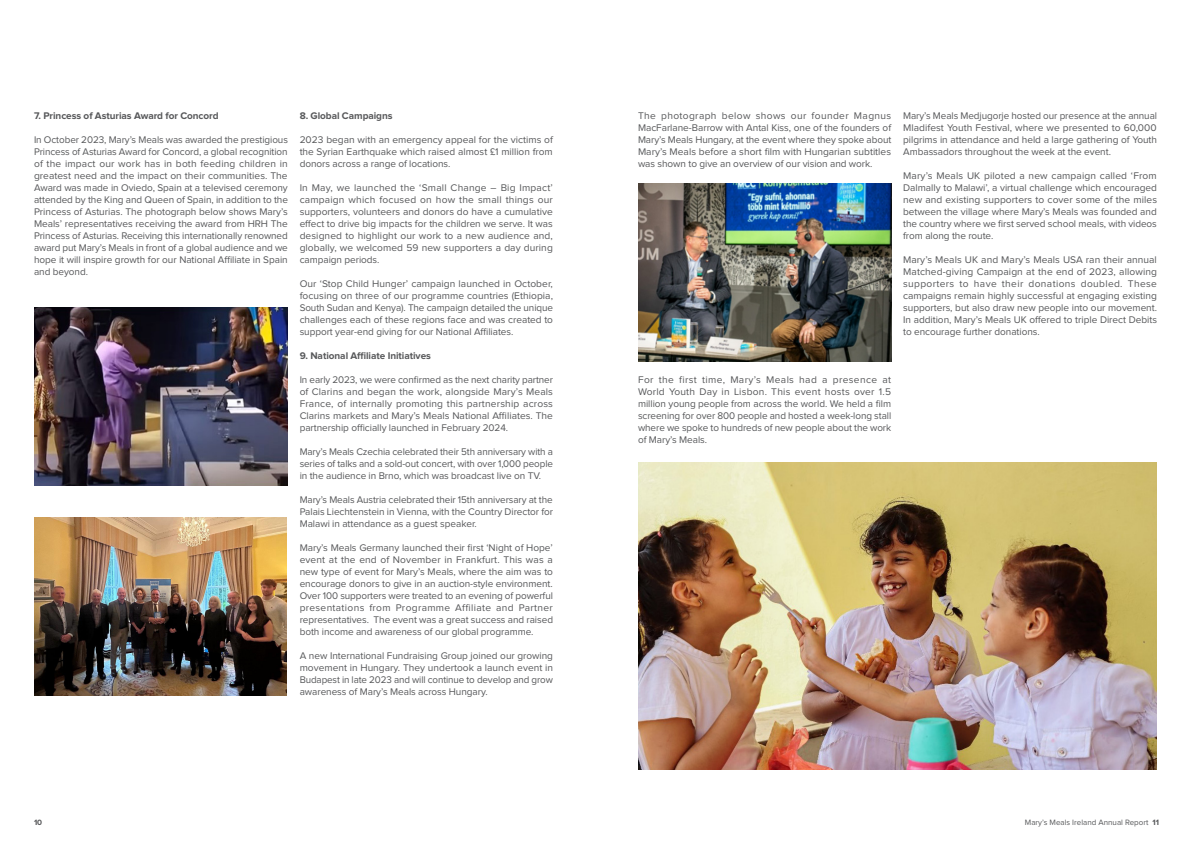
<style>
.page{position:relative;width:1191px;height:842px;background:#fff}
.page>*{position:absolute;margin:0;border:0;box-sizing:border-box;transform-origin:0 0}
.Body_copy_2{font:10px/12px "Proxima Nova";letter-spacing:-.005em;color:#57585a;text-align:justify}
.Body_copy_2-2{font:700 10px "Proxima Nova";letter-spacing:-.005em;color:#57585a}
.t1{font:8px "Proxima Nova";color:#57585a}
.t2{font:700 8px "Proxima Nova";color:#57585a}
.s1{font-weight:700}
</style>
<div class="page">
<img style="left:35px;top:308px;width:252px;height:177px">
<img style="left:34px;top:518px;width:253px;height:177px">
<img style="left:638px;top:184px;width:253px;height:177px">
<img style="left:638px;top:462px;width:518px;height:307px">
<p class="Body_copy_2-2" style="left:34px;top:111px;width:186px">7. Princess of Asturias Award for Concord</p>
<p class="Body_copy_2" style="left:34px;top:134px;width:255px">In October 2023, Mary’s Meals was awarded the prestigious Princess of Asturias Award for Concord, a global recognition of the impact our work has in both feeding children in greatest need and the impact on their communities. The Award was made in Oviedo, Spain at a televised ceremony attended by the King and Queen of Spain, in addition to the Princess of Asturias. The photograph below shows Mary’s Meals’ representatives receiving the award from HRH The Princess of Asturias. Receiving this internationally renowned award put Mary’s Meals in front of a global audience and we hope it will inspire growth for our National Affiliate in Spain and beyond.</p>
<p class="Body_copy_2-2" style="left:300px;top:111px;width:94px">8. Global Campaigns</p>
<p class="Body_copy_2" style="left:300px;top:134px;width:255px">2023 began with an emergency appeal for the victims of the Syrian Earthquake which raised almost £1 million from donors across a range of locations.</p>
<p class="Body_copy_2" style="left:300px;top:182px;width:255px">In May, we launched the ‘Small Change – Big Impact’ campaign which focused on how the small things our supporters, volunteers and donors do have a cumulative effect to drive big impacts for the children we serve. It was designed to highlight our work to a new audience and, globally, we welcomed 59 new supporters a day during campaign periods.</p>
<p class="Body_copy_2" style="left:300px;top:278px;width:255px">Our ‘Stop Child Hunger’ campaign launched in October, focusing on three of our programme countries (Ethiopia, South Sudan and Kenya). The campaign detailed the unique challenges each of these regions face and was created to support year-end giving for our National Affiliates.</p>
<p class="Body_copy_2-2" style="left:300px;top:351px;width:133px">9. National Affiliate Initiatives</p>
<p class="Body_copy_2" style="left:300px;top:374px;width:255px">In early 2023, we were confirmed as the next charity partner of Clarins and began the work, alongside Mary’s Meals France, of internally promoting this partnership across Clarins markets and Mary’s Meals National Affiliates. The partnership officially launched in February 2024.</p>
<p class="Body_copy_2" style="left:300px;top:446px;width:255px">Mary’s Meals Czechia celebrated their 5th anniversary with a series of talks and a sold-out concert, with over 1,000 people in the audience in Brno, which was broadcast live on TV.</p>
<p class="Body_copy_2" style="left:300px;top:494px;width:255px">Mary’s Meals Austria celebrated their 15th anniversary at the Palais Liechtenstein in Vienna, with the Country Director for Malawi in attendance as a guest speaker.</p>
<p class="Body_copy_2" style="left:300px;top:542px;width:255px">Mary’s Meals Germany launched their first ‘Night of Hope’ event at the end of November in Frankfurt. This was a new type of event for Mary’s Meals, where the aim was to encourage donors to give in an auction-style environment.<br>Over 100 supporters were treated to an evening of powerful presentations from Programme Affiliate and Partner representatives. The event was a great success and raised both income and awareness of our global programme.</p>
<p class="Body_copy_2" style="left:300px;top:650px;width:255px">A new International Fundraising Group joined our growing movement in Hungary. They undertook a launch event in Budapest in late 2023 and will continue to develop and grow awareness of Mary’s Meals across Hungary.</p>
<p class="Body_copy_2" style="left:638px;top:110px;width:255px">The photograph below shows our founder Magnus MacFarlane-Barrow with Antal Kiss, one of the founders of Mary’s Meals Hungary, at the event where they spoke about Mary’s Meals before a short film with Hungarian subtitles was shown to give an overview of our vision and work.</p>
<p class="Body_copy_2" style="left:903px;top:110px;width:255px">Mary’s Meals Medjugorje hosted our presence at the annual Mladifest Youth Festival, where we presented to 60,000 pilgrims in attendance and held a large gathering of Youth Ambassadors throughout the week at the event.</p>
<p class="Body_copy_2" style="left:903px;top:170px;width:255px">Mary’s Meals UK piloted a new campaign called ‘From Dalmally to Malawi’, a virtual challenge which encouraged new and existing supporters to cover some of the miles between the village where Mary’s Meals was founded and the country where we first served school meals, with videos from along the route.</p>
<p class="Body_copy_2" style="left:903px;top:254px;width:255px">Mary’s Meals UK and Mary’s Meals USA ran their annual Matched-giving Campaign at the end of 2023, allowing supporters to have their donations doubled. These campaigns remain highly successful at engaging existing supporters, but also draw new people into our movement.<br>In addition, Mary’s Meals UK offered to triple Direct Debits to encourage further donations.</p>
<p class="Body_copy_2" style="left:638px;top:374px;width:255px">For the first time, Mary’s Meals had a presence at World Youth Day in Lisbon. This event hosts over 1.5 million young people from across the world. We held a film screening for over 800 people and hosted a week-long stall where we spoke to hundreds of new people about the work of Mary’s Meals.</p>
<p class="t2" style="left:34px;top:819px;width:10px">10</p>
<p class="t1" style="left:1024px;top:819px;width:136px">Mary’s Meals Ireland Annual Report <span class="s1">11</span></p>
</div>
